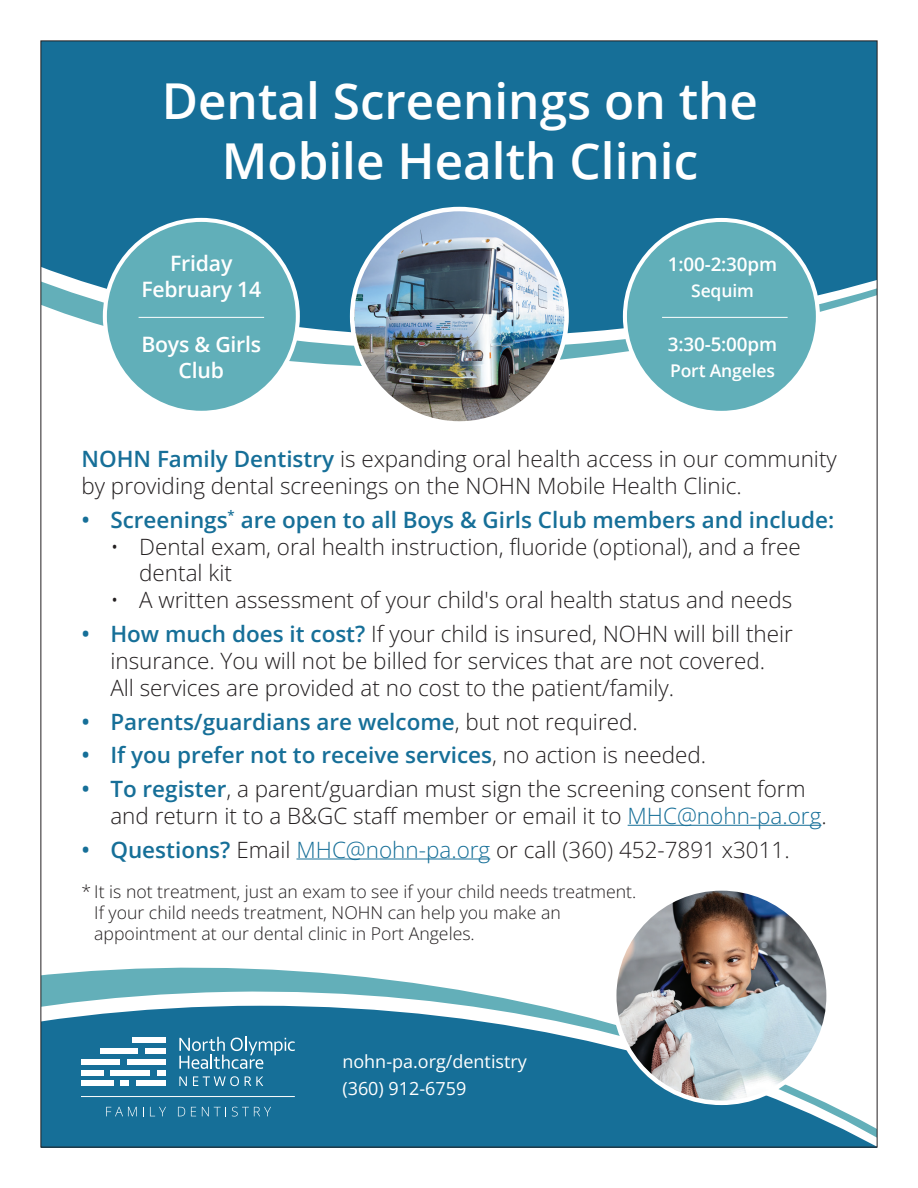
<style>
.page{position:relative;width:918px;height:1188px;background:#fff}
.page>*{position:absolute;margin:0;border:0;box-sizing:border-box;transform-origin:0 0}
.t1{font:600 49.5px/60px "Open Sans";color:#fff;text-align:center}
.t2{font:300 22.5px/27px "Open Sans";color:#231f20}
.t3{font:600 22.5px "Open Sans";color:#166f98}
.t4{font:600 21.3px/25.5px "Open Sans";letter-spacing:-.01em;color:#fff;text-align:center}
.t5{font:600 18.9px "Open Sans";letter-spacing:-.01em;color:#fff}
.t6{font:18px/27px "Open Sans";color:#fff}
.t7{font:300 17.7px/21.1px "Open Sans";color:#231f20}
.t8{font:600 17.55px "Open Sans";letter-spacing:-.01em;color:#fff}
.s1{font-weight:600;color:#166f98}
.s2{font-weight:300;color:#231f20}
.s3{color:#166f98}
</style>
<div class="page">
<hr style="left:628px;top:825px;width:193px;height:1px;background:#166f98">
<hr style="left:296px;top:859px;width:194px;height:1px;background:#166f98">
<svg style="left:42px;top:967px;width:371px;height:16px;fill:#63afb9"></svg>
<svg style="left:42px;top:983px;width:498px;height:23px;fill:#63afb9"></svg>
<svg style="left:42px;top:1006px;width:834px;height:140px;background:#3884a7"></svg>
<svg style="left:42px;top:42px;width:834px;height:324px;background:#26799f"></svg>
<img style="left:614px;top:888px;width:215px;height:215px;border-radius:107px">
<img style="left:352px;top:209px;width:215px;height:214px;border-radius:107px">
<svg style="left:179px;top:1037px;width:116px;height:32px;background:#468cad"></svg>
<svg style="left:179px;top:1076px;width:8px;height:10px"></svg>
<svg style="left:193px;top:1076px;width:46px;height:10px"></svg>
<svg style="left:245px;top:1076px;width:18px;height:10px"></svg>
<div style="left:132px;top:1038px;width:34px;height:5px;background:#fff"></div>
<div style="left:100px;top:1049px;width:38px;height:5px;background:#fff"></div>
<div style="left:145px;top:1049px;width:21px;height:5px;background:#fff"></div>
<div style="left:127px;top:1059px;width:39px;height:6px;background:#fff"></div>
<div style="left:81px;top:1059px;width:39px;height:6px;background:#fff"></div>
<div style="left:157px;top:1070px;width:9px;height:5px;background:#fff"></div>
<div style="left:81px;top:1070px;width:22px;height:5px;background:#fff"></div>
<div style="left:111px;top:1070px;width:39px;height:5px;background:#fff"></div>
<div style="left:136px;top:1081px;width:30px;height:5px;background:#fff"></div>
<div style="left:81px;top:1081px;width:33px;height:5px;background:#fff"></div>
<div style="left:121px;top:1081px;width:8px;height:5px;background:#fff"></div>
<svg style="left:106px;top:1107px;width:31px;height:9px"></svg>
<svg style="left:150px;top:1107px;width:16px;height:9px"></svg>
<svg style="left:178px;top:1107px;width:7px;height:9px"></svg>
<svg style="left:191px;top:1107px;width:5px;height:9px"></svg>
<svg style="left:202px;top:1107px;width:69px;height:10px"></svg>
<hr style="left:81px;top:1096px;width:214px;height:1px;background:#fff">
<div style="left:625px;top:220px;width:193px;height:193px;background:#61afb9;border-radius:50%"></div>
<div style="left:623px;top:218px;width:197px;height:197px;border:4px solid #fff;border-radius:50%"></div>
<div style="left:105px;top:220px;width:193px;height:193px;background:#61afb9;border-radius:50%"></div>
<div style="left:103px;top:218px;width:197px;height:197px;border:4px solid #fff;border-radius:50%"></div>
<hr style="left:139px;top:317px;width:125px;height:1px;background:#fff">
<hr style="left:662px;top:317px;width:126px;height:1px;background:#fff">
<h1 class="t1" style="left:162px;top:70px;width:598px">Dental Screenings on the<br>Mobile Health Clinic</h1>
<p class="t4" style="left:141px;top:250px;width:121px">Friday<br>February 14</p>
<p class="t4" style="left:141px;top:331px;width:121px">Boys &amp; Girls<br>Club</p>
<p class="t5" style="left:668px;top:251px;width:111px">1:00-2:30pm</p>
<p class="t8" style="left:691px;top:278px;width:64px">Sequim</p>
<p class="t5" style="left:668px;top:331px;width:111px">3:30-5:00pm</p>
<p class="t8" style="left:670px;top:358px;width:106px">Port Angeles</p>
<p class="t2" style="left:81px;top:445px;width:757px"><span class="s1">NOHN Family Dentistry</span> is expanding oral health access in our community by providing dental screenings on the NOHN Mobile Health Clinic.</p>
<p class="t3" style="left:81px;top:504px;width:754px">• Screenings<sup>*</sup> are open to all Boys &amp; Girls Club members and include:</p>
<p class="t2" style="left:139px;top:532px;width:663px;text-indent:-29px">• Dental exam, oral health instruction, fluoride (optional), and a free dental kit</p>
<p class="t2" style="left:110px;top:586px;width:683px">• A written assessment of your child's oral health status and needs</p>
<p class="t2" style="left:110px;top:620px;width:684px;text-indent:-29px"><span class="s1">• How much does it cost?</span> If your child is insured, NOHN will bill their insurance. You will not be billed for services that are not covered.<br>All services are provided at no cost to the patient/family.</p>
<p class="t3" style="left:81px;top:706px;width:558px">• Parents/guardians are welcome<span class="s2">, but not required.</span></p>
<p class="t3" style="left:81px;top:740px;width:626px">• If you prefer not to receive services<span class="s2">, no action is needed.</span></p>
<p class="t2" style="left:110px;top:775px;width:718px;text-indent:-29px"><span class="s1">• To register</span>, a parent/guardian must sign the screening consent form and return it to a B&amp;GC staff member or email it to <span class="s3">MHC@nohn-pa.org</span>.</p>
<p class="t2" style="left:81px;top:836px;width:710px"><span class="s1">• Questions?</span> Email <span class="s3">MHC@nohn-pa.org</span> or call (360) 452-7891 x3011.</p>
<p class="t7" style="left:94px;top:881px;width:543px;text-indent:-13px">* It is not treatment, just an exam to see if your child needs treatment.<br>If your child needs treatment, NOHN can help you make an appointment at our dental clinic in Port Angeles.</p>
<p class="t6" style="left:342px;top:1048px;width:186px">nohn-pa.org/dentistry (360) 912-6759</p>
</div>
